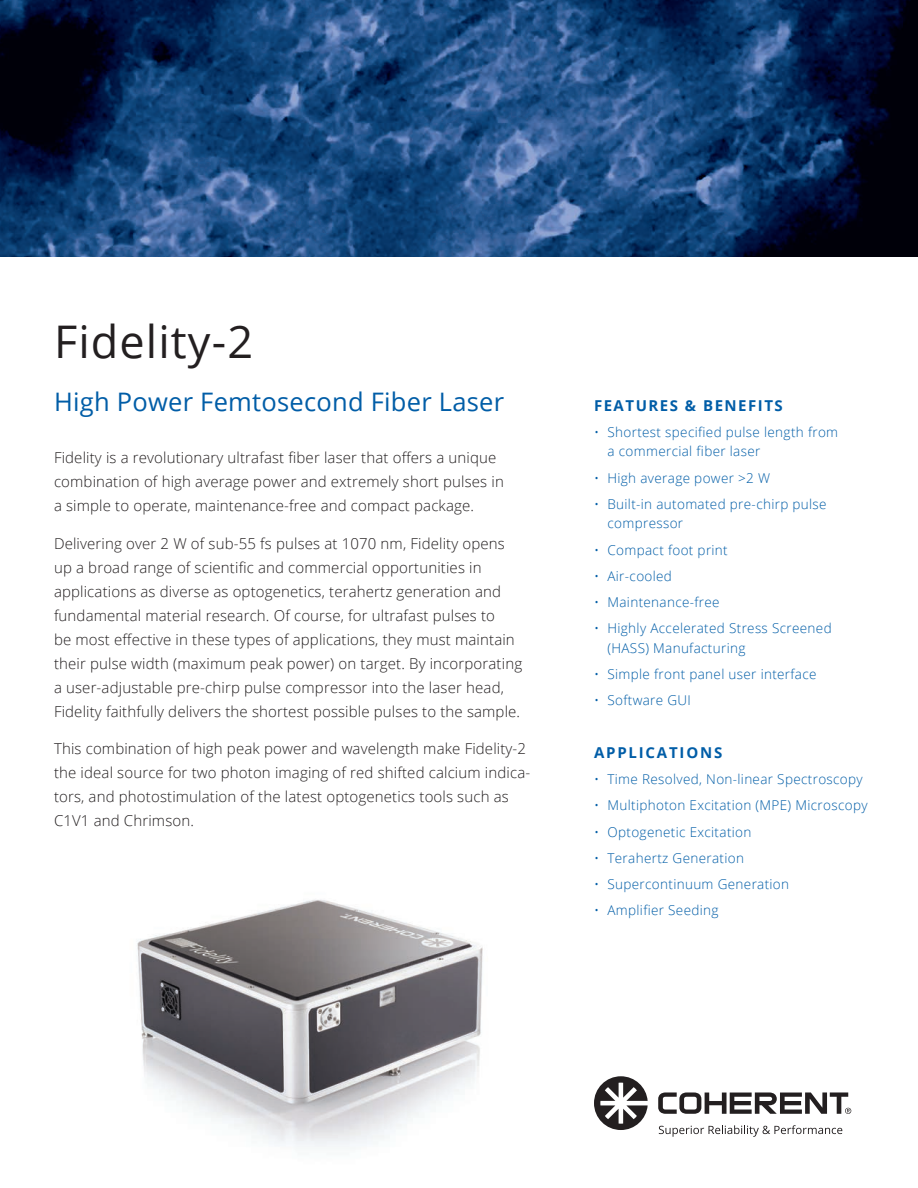
<style>
.page{position:relative;width:918px;height:1188px;background:#fff}
.page>*{position:absolute;margin:0;border:0;box-sizing:border-box;transform-origin:0 0}
.t1{font:45px "Open Sans";letter-spacing:.025em;color:#231f20}
.Subtitle{font:25.5px "Open Sans";letter-spacing:.01em;color:#015da7}
.Body{font:300 15px/24px "Open Sans";letter-spacing:.01em;color:#231f20}
.FEATURES_BENEFITS_AP{font:700 15px "Open Sans";letter-spacing:.1em;color:#015da7}
.FEATURES_BENEFITS_AP-2{font:700 15px "Open Sans";letter-spacing:.12em;color:#015da7}
.Bullets{font:300 13.5px/19.5px "Open Sans";letter-spacing:.025em;color:#015da7}
</style>
<div class="page">
<svg style="left:659px;top:1125px;width:183px;height:12px"></svg>
<svg style="left:658px;top:1092px;width:193px;height:22px"></svg>
<svg style="left:594px;top:1076px;width:54px;height:54px"></svg>
<img style="left:0;top:0;width:918px;height:256px">
<img style="left:137px;top:899px;width:346px;height:248px">
<p class="t1" style="left:54px;top:311px;width:201px">Fidelity-2</p>
<p class="Subtitle" style="left:54px;top:384px;width:452px">High Power Femtosecond Fiber Laser</p>
<p class="Body" style="left:54px;top:445px;width:451px">Fidelity is a revolutionary ultrafast fiber laser that offers a unique combination of high average power and extremely short pulses in a simple to operate, maintenance-free and compact package.</p>
<p class="Body" style="left:54px;top:531px;width:470px">Delivering over 2 W of sub-55 fs pulses at 1070 nm, Fidelity opens up a broad range of scientific and commercial opportunities in applications as diverse as optogenetics, terahertz generation and fundamental material research. Of course, for ultrafast pulses to<br>be most effective in these types of applications, they must maintain their pulse width (maximum peak power) on target. By incorporating a user-adjustable pre-chirp pulse compressor into the laser head, Fidelity faithfully delivers the shortest possible pulses to the sample.</p>
<p class="Body" style="left:54px;top:736px;width:478px">This combination of high peak power and wavelength make Fidelity-2 the ideal source for two photon imaging of red shifted calcium indica&shy;tors, and photostimulation of the latest optogenetics tools such as C1V1 and Chrimson.</p>
<p class="FEATURES_BENEFITS_AP" style="left:594px;top:395px;width:190px">FEATURES &amp; BENEFITS</p>
<p class="Bullets" style="left:608px;top:422px;width:232px;text-indent:-14px">• Shortest specified pulse length from a commercial fiber laser</p>
<p class="Bullets" style="left:594px;top:468px;width:178px">• High average power &gt;2 W</p>
<p class="Bullets" style="left:608px;top:494px;width:221px;text-indent:-14px">• Built-in automated pre-chirp pulse compressor</p>
<p class="Bullets" style="left:594px;top:540px;width:135px">• Compact foot print</p>
<p class="Bullets" style="left:594px;top:566px;width:80px">• Air-cooled</p>
<p class="Bullets" style="left:594px;top:592px;width:127px">• Maintenance-free</p>
<p class="Bullets" style="left:608px;top:618px;width:226px;text-indent:-14px">• Highly Accelerated Stress Screened (HASS) Manufacturing</p>
<p class="Bullets" style="left:594px;top:664px;width:224px">• Simple front panel user interface</p>
<p class="Bullets" style="left:594px;top:690px;width:99px">• Software GUI</p>
<p class="FEATURES_BENEFITS_AP-2" style="left:594px;top:742px;width:130px">APPLICATIONS</p>
<p class="Bullets" style="left:594px;top:769px;width:270px">• Time Resolved, Non-linear Spectroscopy</p>
<p class="Bullets" style="left:594px;top:795px;width:275px">• Multiphoton Excitation (MPE) Microscopy</p>
<p class="Bullets" style="left:594px;top:822px;width:159px">• Optogenetic Excitation</p>
<p class="Bullets" style="left:594px;top:848px;width:152px">• Terahertz Generation</p>
<p class="Bullets" style="left:594px;top:874px;width:197px">• Supercontinuum Generation</p>
<p class="Bullets" style="left:594px;top:900px;width:126px">• Amplifier Seeding</p>
</div>
